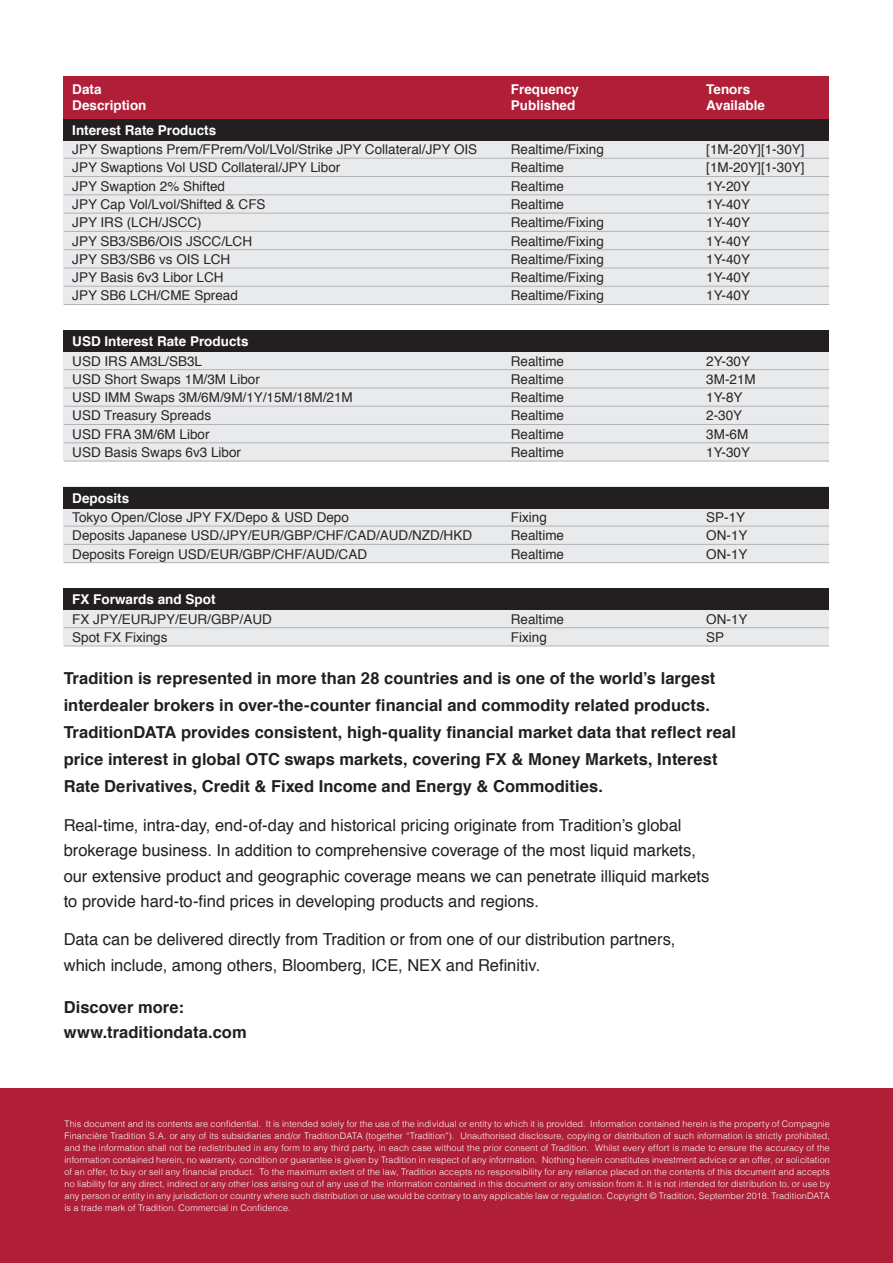
<style>
.page{position:relative;width:893px;height:1263px;background:#fff}
.page>*{position:absolute;margin:0;border:0;box-sizing:border-box;transform-origin:0 0}
.t1{font:16.5px/25.5px "Helvetica";color:#231f20}
.t2{font:700 16.5px/27px "Helvetica";letter-spacing:.005em;color:#231f20}
.t3{font:13.5px "Helvetica";color:#282526}
.t4{font:700 13.5px "Helvetica";color:#fff}
.t5{font:300 9px/12px "Helvetica";letter-spacing:.015em;color:#fff;text-align:justify}
</style>
<div class="page">
<div style="left:0;top:1089px;width:893px;height:174px;background:#b01e38"></div>
<div style="left:64px;top:77px;width:765px;height:228px;background:#e9eaeb"></div>
<hr style="left:64px;top:158px;width:765px;height:1px;background:#b2b3b7">
<hr style="left:64px;top:176px;width:765px;height:1px;background:#b2b3b7">
<hr style="left:64px;top:194px;width:765px;height:1px;background:#b2b3b7">
<hr style="left:64px;top:213px;width:765px;height:1px;background:#b2b3b7">
<hr style="left:64px;top:231px;width:765px;height:1px;background:#b2b3b7">
<hr style="left:64px;top:249px;width:765px;height:1px;background:#b2b3b7">
<hr style="left:64px;top:268px;width:765px;height:1px;background:#b2b3b7">
<hr style="left:64px;top:286px;width:765px;height:1px;background:#b2b3b7">
<hr style="left:64px;top:304px;width:765px;height:1px;background:#b2b3b7">
<div style="left:64px;top:77px;width:765px;height:42px;background:#b01e38"></div>
<div style="left:64px;top:119px;width:765px;height:21px;background:#231f20"></div>
<div style="left:64px;top:330px;width:765px;height:131px;background:#e9eaeb"></div>
<hr style="left:64px;top:369px;width:765px;height:1px;background:#b2b3b7">
<hr style="left:64px;top:387px;width:765px;height:1px;background:#b2b3b7">
<hr style="left:64px;top:406px;width:765px;height:1px;background:#b2b3b7">
<hr style="left:64px;top:424px;width:765px;height:1px;background:#b2b3b7">
<hr style="left:64px;top:442px;width:765px;height:1px;background:#b2b3b7">
<hr style="left:64px;top:461px;width:765px;height:1px;background:#b2b3b7">
<div style="left:64px;top:330px;width:765px;height:22px;background:#231f20"></div>
<div style="left:64px;top:487px;width:765px;height:76px;background:#e9eaeb"></div>
<hr style="left:64px;top:526px;width:765px;height:1px;background:#b2b3b7">
<hr style="left:64px;top:544px;width:765px;height:1px;background:#b2b3b7">
<hr style="left:64px;top:562px;width:765px;height:1px;background:#b2b3b7">
<div style="left:64px;top:487px;width:765px;height:21px;background:#231f20"></div>
<div style="left:64px;top:588px;width:765px;height:58px;background:#e9eaeb"></div>
<hr style="left:64px;top:627px;width:765px;height:1px;background:#b2b3b7">
<hr style="left:64px;top:646px;width:765px;height:1px;background:#b2b3b7">
<div style="left:64px;top:588px;width:765px;height:22px;background:#231f20"></div>
<p class="t4" style="left:72px;top:78px;width:31px">Data</p>
<p class="t4" style="left:72px;top:95px;width:76px">Description</p>
<p class="t4" style="left:72px;top:119px;width:146px">Interest Rate Products</p>
<p class="t3" style="left:72px;top:139px;width:406px">JPY Swaptions Prem/FPrem/Vol/LVol/Strike JPY Collateral/JPY OIS</p>
<p class="t3" style="left:72px;top:157px;width:270px">JPY Swaptions Vol USD Collateral/JPY Libor</p>
<p class="t3" style="left:72px;top:176px;width:154px">JPY Swaption 2% Shifted</p>
<p class="t3" style="left:72px;top:194px;width:195px">JPY Cap Vol/Lvol/Shifted &amp; CFS</p>
<p class="t3" style="left:72px;top:212px;width:131px">JPY IRS (LCH/JSCC)</p>
<p class="t3" style="left:72px;top:230px;width:181px">JPY SB3/SB6/OIS JSCC/LCH</p>
<p class="t3" style="left:72px;top:249px;width:160px">JPY SB3/SB6 vs OIS LCH</p>
<p class="t3" style="left:72px;top:267px;width:153px">JPY Basis 6v3 Libor LCH</p>
<p class="t3" style="left:72px;top:285px;width:167px">JPY SB6 LCH/CME Spread</p>
<p class="t4" style="left:72px;top:330px;width:178px">USD Interest Rate Products</p>
<p class="t3" style="left:72px;top:350px;width:131px">USD IRS AM3L/SB3L</p>
<p class="t3" style="left:72px;top:369px;width:189px">USD Short Swaps 1M/3M Libor</p>
<p class="t3" style="left:72px;top:387px;width:282px">USD IMM Swaps 3M/6M/9M/1Y/15M/18M/21M</p>
<p class="t3" style="left:72px;top:405px;width:140px">USD Treasury Spreads</p>
<p class="t3" style="left:72px;top:423px;width:139px">USD FRA 3M/6M Libor</p>
<p class="t3" style="left:72px;top:442px;width:170px">USD Basis Swaps 6v3 Libor</p>
<p class="t4" style="left:72px;top:487px;width:59px">Deposits</p>
<p class="t3" style="left:72px;top:507px;width:278px">Tokyo Open/Close JPY FX/Depo &amp; USD Depo</p>
<p class="t3" style="left:72px;top:525px;width:401px">Deposits Japanese USD/JPY/EUR/GBP/CHF/CAD/AUD/NZD/HKD</p>
<p class="t3" style="left:72px;top:543px;width:296px">Deposits Foreign USD/EUR/GBP/CHF/AUD/CAD</p>
<p class="t4" style="left:72px;top:589px;width:145px">FX Forwards and Spot</p>
<p class="t3" style="left:72px;top:608px;width:201px">FX JPY/EURJPY/EUR/GBP/AUD</p>
<p class="t3" style="left:72px;top:627px;width:97px">Spot FX Fixings</p>
<p class="t4" style="left:511px;top:78px;width:70px">Frequency</p>
<p class="t4" style="left:511px;top:95px;width:66px">Published</p>
<p class="t3" style="left:511px;top:139px;width:95px">Realtime/Fixing</p>
<p class="t3" style="left:511px;top:157px;width:55px">Realtime</p>
<p class="t3" style="left:511px;top:176px;width:55px">Realtime</p>
<p class="t3" style="left:511px;top:194px;width:55px">Realtime</p>
<p class="t3" style="left:511px;top:212px;width:95px">Realtime/Fixing</p>
<p class="t3" style="left:511px;top:230px;width:95px">Realtime/Fixing</p>
<p class="t3" style="left:511px;top:249px;width:95px">Realtime/Fixing</p>
<p class="t3" style="left:511px;top:267px;width:95px">Realtime/Fixing</p>
<p class="t3" style="left:511px;top:285px;width:95px">Realtime/Fixing</p>
<p class="t3" style="left:511px;top:350px;width:55px">Realtime</p>
<p class="t3" style="left:511px;top:369px;width:55px">Realtime</p>
<p class="t3" style="left:511px;top:387px;width:55px">Realtime</p>
<p class="t3" style="left:511px;top:405px;width:55px">Realtime</p>
<p class="t3" style="left:511px;top:423px;width:55px">Realtime</p>
<p class="t3" style="left:511px;top:442px;width:55px">Realtime</p>
<p class="t3" style="left:511px;top:507px;width:38px">Fixing</p>
<p class="t3" style="left:511px;top:525px;width:55px">Realtime</p>
<p class="t3" style="left:511px;top:543px;width:55px">Realtime</p>
<p class="t3" style="left:511px;top:608px;width:55px">Realtime</p>
<p class="t3" style="left:511px;top:627px;width:38px">Fixing</p>
<p class="t4" style="left:706px;top:78px;width:46px">Tenors</p>
<p class="t4" style="left:706px;top:95px;width:60px">Available</p>
<p class="t3" style="left:706px;top:139px;width:100px">[1M-20Y][1-30Y]</p>
<p class="t3" style="left:706px;top:157px;width:100px">[1M-20Y][1-30Y]</p>
<p class="t3" style="left:706px;top:176px;width:45px">1Y-20Y</p>
<p class="t3" style="left:706px;top:194px;width:45px">1Y-40Y</p>
<p class="t3" style="left:706px;top:212px;width:45px">1Y-40Y</p>
<p class="t3" style="left:706px;top:230px;width:45px">1Y-40Y</p>
<p class="t3" style="left:706px;top:249px;width:45px">1Y-40Y</p>
<p class="t3" style="left:706px;top:267px;width:45px">1Y-40Y</p>
<p class="t3" style="left:706px;top:285px;width:45px">1Y-40Y</p>
<p class="t3" style="left:706px;top:350px;width:45px">2Y-30Y</p>
<p class="t3" style="left:706px;top:369px;width:51px">3M-21M</p>
<p class="t3" style="left:706px;top:387px;width:38px">1Y-8Y</p>
<p class="t3" style="left:706px;top:405px;width:38px">2-30Y</p>
<p class="t3" style="left:706px;top:423px;width:43px">3M-6M</p>
<p class="t3" style="left:706px;top:442px;width:45px">1Y-30Y</p>
<p class="t3" style="left:706px;top:507px;width:41px">SP-1Y</p>
<p class="t3" style="left:706px;top:525px;width:43px">ON-1Y</p>
<p class="t3" style="left:706px;top:543px;width:43px">ON-1Y</p>
<p class="t3" style="left:706px;top:608px;width:43px">ON-1Y</p>
<p class="t3" style="left:706px;top:627px;width:20px">SP</p>
<p class="t2" style="left:64px;top:665px;width:674px">Tradition is represented in more than 28 countries and is one of the world’s largest interdealer brokers in over-the-counter financial and commodity related products.<br>TraditionDATA provides consistent, high-quality financial market data that reflect real price interest in global OTC swaps markets, covering FX &amp; Money Markets, Interest Rate Derivatives, Credit &amp; Fixed Income and Energy &amp; Commodities.</p>
<p class="t1" style="left:64px;top:812px;width:647px">Real-time, intra-day, end-of-day and historical pricing originate from Tradition’s global brokerage business. In addition to comprehensive coverage of the most liquid markets, our extensive product and geographic coverage means we can penetrate illiquid markets to provide hard-to-find prices in developing products and regions.</p>
<p class="t1" style="left:64px;top:927px;width:613px">Data can be delivered directly from Tradition or from one of our distribution partners, which include, among others, Bloomberg, ICE, NEX and Refinitiv.</p>
<p class="t2" style="left:64px;top:994px;width:184px;line-height:25.5px">Discover more: www.traditiondata.com</p>
<p class="t5" style="left:65px;top:1117px;width:767px">This document and its contents are confidential. It is intended solely for the use of the individual or entity to which it is provided. Information contained herein is the property of Compagnie Financière Tradition S.A. or any of its subsidiaries and/or TraditionDATA (together “Tradition”). Unauthorised disclosure, copying or distribution of such information is strictly prohibited, and the information shall not be redistributed in any form to any third party, in each case without the prior consent of Tradition. Whilst every effort is made to ensure the accuracy of the information contained herein, no warranty, condition or guarantee is given by Tradition in respect of any information. Nothing herein constitutes investment advice or an offer, or solicitation of an offer, to buy or sell any financial product. To the maximum extent of the law, Tradition accepts no responsibility for any reliance placed on the contents of this document and accepts no liability for any direct, indirect or any other loss arising out of any use of the information contained in this document or any omission from it. It is not intended for distribution to, or use by any person or entity in any jurisdiction or country where such distribution or use would be contrary to any applicable law or regulation. Copyright © Tradition, September 2018. TraditionDATA is a trade mark of Tradition. Commercial in Confidence.</p>
</div>
